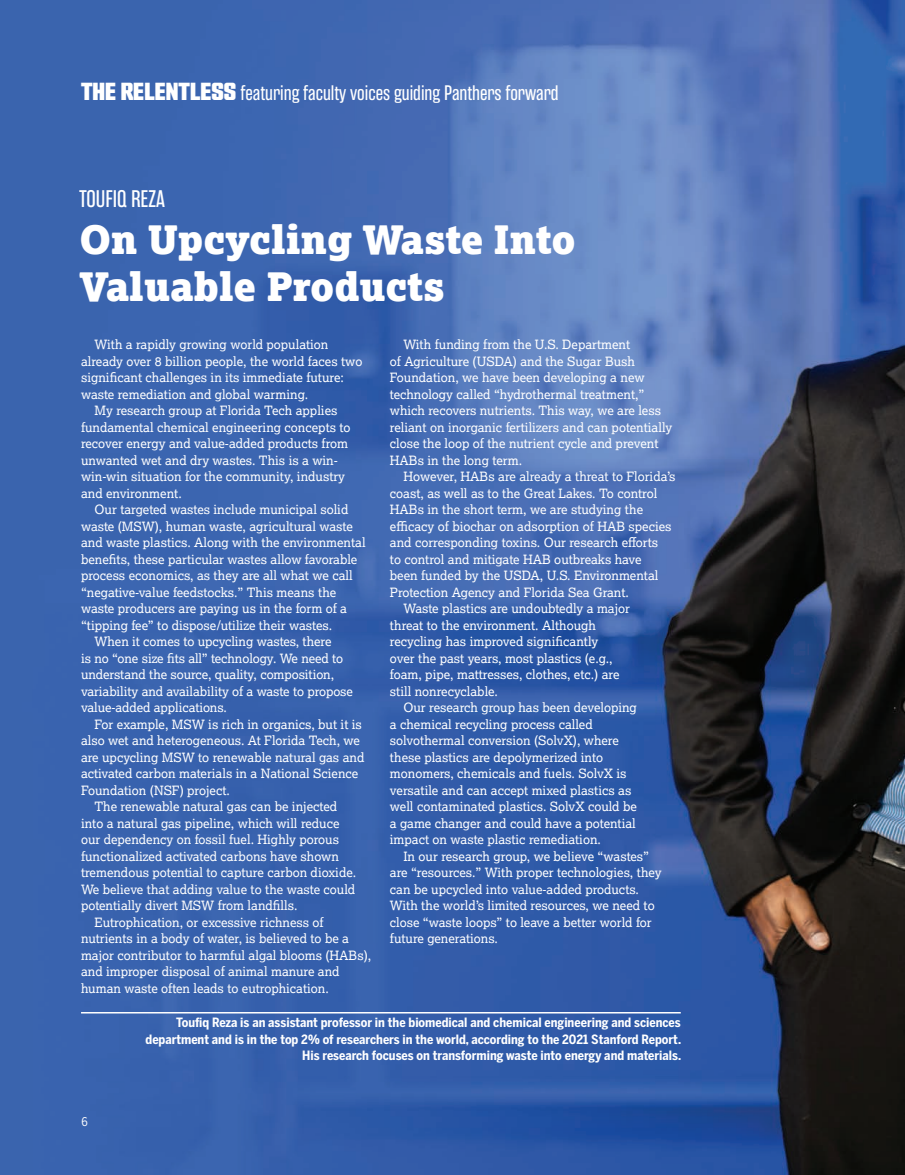
<style>
.page{position:relative;width:905px;height:1175px;background:#fff}
.page>*{position:absolute;margin:0;border:0;box-sizing:border-box;transform-origin:0 0}
.OBQ-Question{font:900 39px/46.8px "Lexia";color:#fff}
.OBQ-Question-2{font:24px "Rama Gothic E";color:#fff}
.t1{font:21px "Rama Gothic E";color:#fff}
.OC-Serif_Featurette{font:12.75px/16.5px "Lexia";color:#fff}
.OBQ-Bio{font:700 12.75px/16.5px "Benton Sans Condensed";color:#fff;text-align:right}
.t2{font:12px "Benton Sans Condensed";color:#fff}
.s1{font-family:"Countach";font-weight:700;font-size:24px}
</style>
<div class="page">
<img style="left:0;top:0;width:904px;height:1174px">
<hr style="left:81px;top:1012px;width:599px;height:1px;background:#fff">
<p class="t1" style="left:81px;top:82px;width:479px"><span class="s1">THE RELENTLESS</span> featuring faculty voices guiding Panthers forward</p>
<p class="OBQ-Question-2" style="left:79px;top:186px;width:87px">TOUFIQ REZA</p>
<p class="OBQ-Question" style="left:79px;top:215px;width:498px">On Upcycling Waste Into<br>Valuable Products</p>
<p class="OC-Serif_Featurette" style="left:81px;top:336px;width:283px;text-indent:14px">With a rapidly growing world population already over 8 billion people, the world faces two significant challenges in its immediate future: waste remediation and global warming.</p>
<p class="OC-Serif_Featurette" style="left:81px;top:402px;width:271px;text-indent:14px">My research group at Florida Tech applies fundamental chemical engineering concepts to recover energy and value-added products from unwanted wet and dry wastes. This is a win&shy;win-win situation for the community, industry and environment.</p>
<p class="OC-Serif_Featurette" style="left:81px;top:501px;width:286px;text-indent:14px">Our targeted wastes include municipal solid waste (MSW), human waste, agricultural waste and waste plastics. Along with the environmental benefits, these particular wastes allow favorable process economics, as they are all what we call “negative-value feedstocks.” This means the waste producers are paying us in the form of a “tipping fee” to dispose/utilize their wastes.</p>
<p class="OC-Serif_Featurette" style="left:81px;top:633px;width:273px;text-indent:14px">When it comes to upcycling wastes, there<br>is no “one size fits all” technology. We need to understand the source, quality, composition, variability and availability of a waste to propose value-added applications.</p>
<p class="OC-Serif_Featurette" style="left:81px;top:715px;width:285px;text-indent:14px">For example, MSW is rich in organics, but it is also wet and heterogeneous. At Florida Tech, we are upcycling MSW to renewable natural gas and activated carbon materials in a National Science Foundation (NSF) project.</p>
<p class="OC-Serif_Featurette" style="left:81px;top:798px;width:277px;text-indent:14px">The renewable natural gas can be injected into a natural gas pipeline, which will reduce our dependency on fossil fuel. Highly porous functionalized activated carbons have shown tremendous potential to capture carbon dioxide.<br>We believe that adding value to the waste could potentially divert MSW from landfills.</p>
<p class="OC-Serif_Featurette" style="left:81px;top:913px;width:292px;text-indent:14px">Eutrophication, or excessive richness of nutrients in a body of water, is believed to be a major contributor to harmful algal blooms (HABs), and improper disposal of animal manure and human waste often leads to eutrophication.</p>
<p class="OC-Serif_Featurette" style="left:390px;top:336px;width:284px;text-indent:14px">With funding from the U.S. Department<br>of Agriculture (USDA) and the Sugar Bush Foundation, we have been developing a new technology called “hydrothermal treatment,” which recovers nutrients. This way, we are less reliant on inorganic fertilizers and can potentially close the loop of the nutrient cycle and prevent HABs in the long term.</p>
<p class="OC-Serif_Featurette" style="left:390px;top:468px;width:287px;text-indent:14px">However, HABs are already a threat to Florida’s coast, as well as to the Great Lakes. To control HABs in the short term, we are studying the efficacy of biochar on adsorption of HAB species and corresponding toxins. Our research efforts<br>to control and mitigate HAB outbreaks have<br>been funded by the USDA, U.S. Environmental Protection Agency and Florida Sea Grant.</p>
<p class="OC-Serif_Featurette" style="left:390px;top:600px;width:242px;text-indent:14px">Waste plastics are undoubtedly a major threat to the environment. Although recycling has improved significantly<br>over the past years, most plastics (e.g., foam, pipe, mattresses, clothes, etc.) are still nonrecyclable.</p>
<p class="OC-Serif_Featurette" style="left:390px;top:699px;width:248px;text-indent:14px">Our research group has been developing a chemical recycling process called solvothermal conversion (SolvX), where these plastics are depolymerized into monomers, chemicals and fuels. SolvX is versatile and can accept mixed plastics as well contaminated plastics. SolvX could be a game changer and could have a potential impact on waste plastic remediation.</p>
<p class="OC-Serif_Featurette" style="left:390px;top:847px;width:273px;text-indent:14px">In our research group, we believe “wastes” are “resources.” With proper technologies, they can be upcycled into value-added products.<br>With the world’s limited resources, we need to close “waste loops” to leave a better world for future generations.</p>
<p class="t2" style="left:82px;top:1114px;width:8px">6</p>
<p class="OBQ-Bio" style="left:145px;top:1014px;width:537px">Toufiq Reza is an assistant professor in the biomedical and chemical engineering and sciences department and is in the top 2% of researchers in the world, according to the 2021 Stanford Report.<br>His research focuses on transforming waste into energy and materials.</p>
</div>
